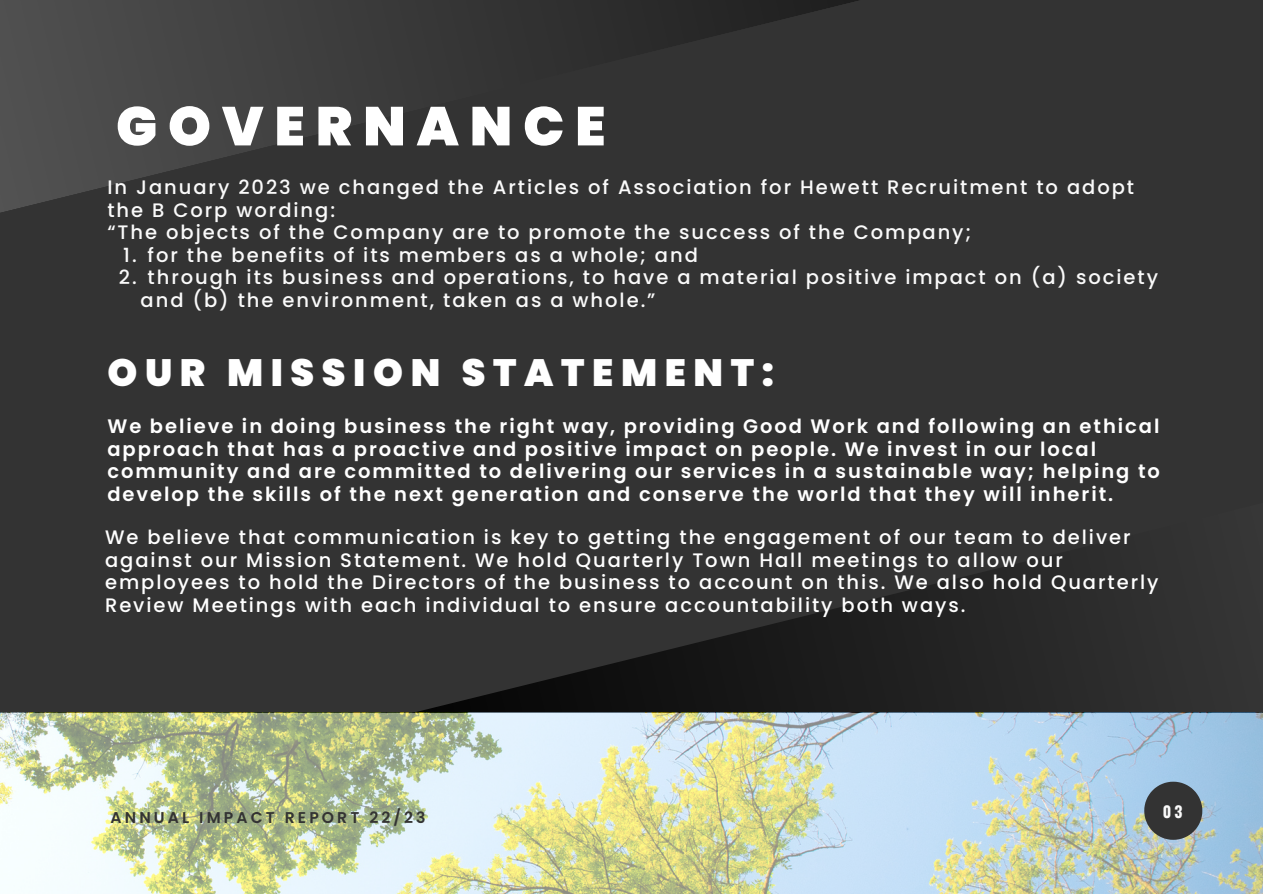
<style>
.page{position:relative;width:1263px;height:894px;background:#fff}
.page>*{position:absolute;margin:0;border:0;box-sizing:border-box;transform-origin:0 0}
.t1{font:900 54.6px "Poppins";letter-spacing:.2em;color:#fff}
.t2{font:900 37.95px "Poppins";letter-spacing:.2em;color:#fff}
.t3{font:500 19.5px/22.5px "Poppins";letter-spacing:.1em;color:#fafafa}
.t4{font:600 19.5px/22.5px "Poppins";letter-spacing:.1em;color:#fff}
.t5{font:500 19.5px/22.5px "Poppins";letter-spacing:.1em;color:#fff}
.t6{font:600 15.6px "Poppins";letter-spacing:.2em;color:#333}
.t7{font:700 15.6px "Oswald";color:#fafafa}
</style>
<div class="page">
<div style="left:0;top:0;width:1263px;height:712px;background:#333"></div>
<svg style="left:417px;top:563px;width:641px;height:149px"></svg>
<img style="left:0;top:712px;width:1263px;height:181px">
<svg style="left:0;top:0;width:859px;height:213px"></svg>
<svg style="left:1144px;top:781px;width:58px;height:58px;background:#4d5356"></svg>
<p class="t1" style="left:116px;top:88px;width:491px">GOVERNANCE</p>
<p class="t3" style="left:107px;top:176px;width:1028px">In January 2023 we changed the Articles of Association for Hewett Recruitment to adopt the B Corp wording:</p>
<p class="t3" style="left:119px;top:221px;width:854px;text-indent:-11px">“The objects of the Company are to promote the success of the Company;<br>1.<br>2.</p>
<p class="t3" style="left:148px;top:244px;width:552px">for the benefits of its members as a whole; and</p>
<p class="t3" style="left:141px;top:266px;width:1019px;text-indent:7px">through its business and operations, to have a material positive impact on (a) society and (b) the environment, taken as a whole.”</p>
<p class="t2" style="left:107px;top:346px;width:668px">OUR MISSION STATEMENT:</p>
<p class="t4" style="left:107px;top:415px;width:1054px">We believe in doing business the right way, providing Good Work and following an ethical approach that has a proactive and positive impact on people. We invest in our local community and are committed to delivering our services in a sustainable way; helping to develop the skills of the next generation and conserve the world that they will inherit.</p>
<p class="t5" style="left:105px;top:526px;width:1055px">We believe that communication is key to getting the engagement of our team to deliver against our Mission Statement. We hold Quarterly Town Hall meetings to allow our employees to hold the Directors of the business to account on this. We also hold Quarterly Review Meetings with each individual to ensure accountability both ways.</p>
<p class="t6" style="left:111px;top:806px;width:317px">ANNUAL IMPACT REPORT 22/23</p>
<p class="t7" style="left:1163px;top:799px;width:21px">03</p>
</div>
